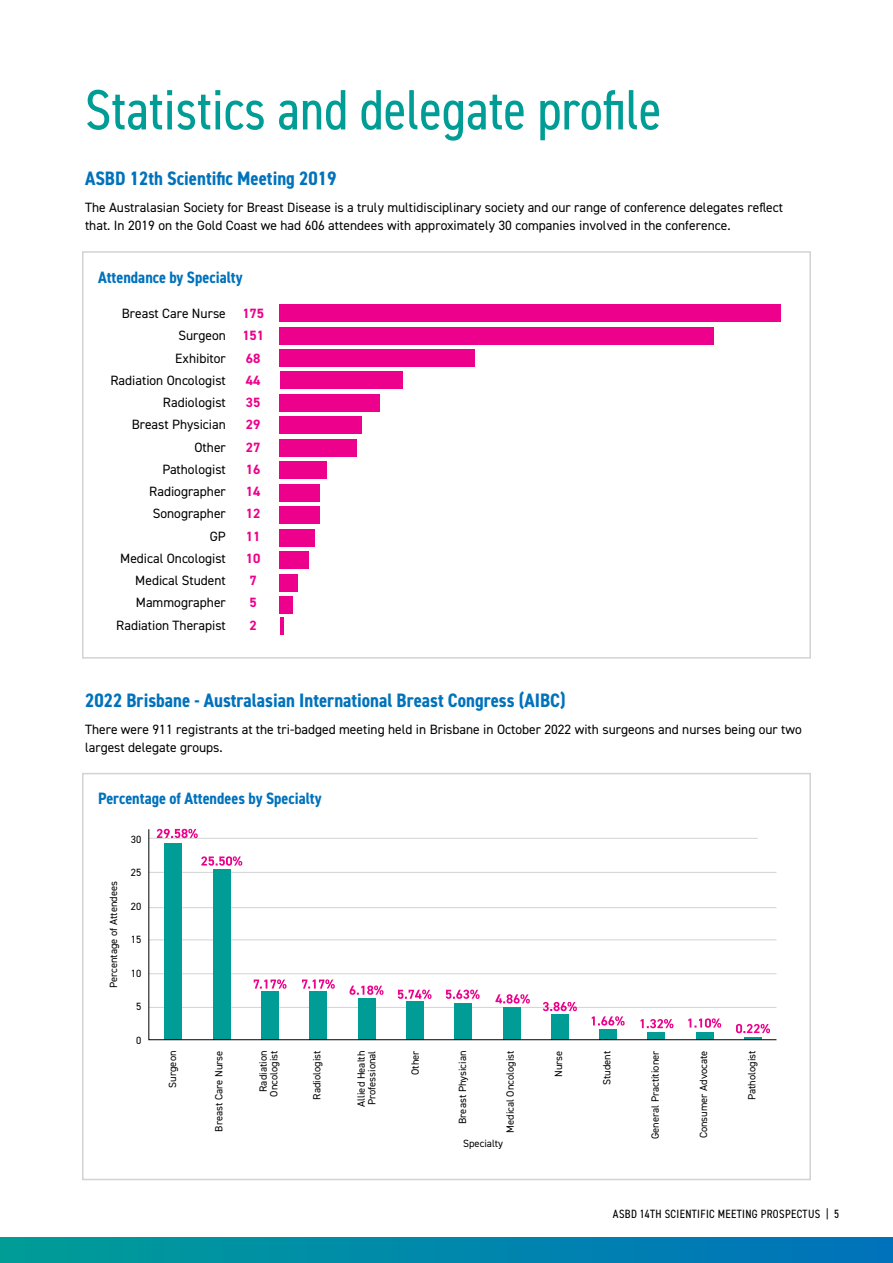
<style>
.page{position:relative;width:893px;height:1263px;background:#fff}
.page>*{position:absolute;margin:0;border:0;box-sizing:border-box;transform-origin:0 0}
.t1{font:condensed 57px "DIN2014";color:#009d96}
.t2{font:700 condensed 19.5px "DIN2014";color:#0072bc}
.t3{font:700 condensed 16.5px "DIN2014";color:#0072bc}
.t4{font:13.5px/22.2px "DIN2014";color:#000}
.t5{font:700 13.5px/22.2px "DIN2014";color:#ec008c;text-align:center}
.t6{font:condensed 12px "DIN2014";letter-spacing:.03em;color:#000}
.t7{font:10.5px/10.5px "DIN2014";color:#000;text-align:center}
</style>
<div class="page">
<div style="left:82px;top:773px;width:729px;height:407px;border:2px solid #d1d3d4"></div>
<div style="left:82px;top:251px;width:729px;height:408px;border:2px solid #d1d3d4"></div>
<div style="left:0;top:1237px;width:893px;height:26px;background:linear-gradient(to right,#009d98,#0072bc)"></div>
<div style="left:280px;top:305px;width:501px;height:17px;background:#ec008c"></div>
<div style="left:280px;top:327px;width:434px;height:17px;background:#ec008c"></div>
<div style="left:280px;top:349px;width:195px;height:17px;background:#ec008c"></div>
<div style="left:280px;top:372px;width:122px;height:17px;background:#ec008c"></div>
<div style="left:280px;top:394px;width:100px;height:17px;background:#ec008c"></div>
<div style="left:280px;top:417px;width:82px;height:17px;background:#ec008c"></div>
<div style="left:280px;top:484px;width:40px;height:17px;background:#ec008c"></div>
<div style="left:280px;top:439px;width:77px;height:17px;background:#ec008c"></div>
<div style="left:280px;top:507px;width:40px;height:17px;background:#ec008c"></div>
<div style="left:280px;top:462px;width:47px;height:17px;background:#ec008c"></div>
<div style="left:280px;top:529px;width:35px;height:17px;background:#ec008c"></div>
<div style="left:280px;top:574px;width:18px;height:17px;background:#ec008c"></div>
<div style="left:280px;top:596px;width:13px;height:17px;background:#ec008c"></div>
<hr style="left:280px;top:617px;width:4px;height:17px;background:#ec008c">
<div style="left:280px;top:552px;width:29px;height:17px;background:#ec008c"></div>
<svg style="left:148px;top:829px;width:629px;height:211px"></svg>
<h1 class="t1" style="left:85px;top:72px;width:578px">Statistics and delegate profile</h1>
<h2 class="t2" style="left:85px;top:166px;width:253px">ASBD 12th Scientific Meeting 2019</h2>
<p class="t4" style="left:85px;top:198px;width:699px;line-height:18px">The Australasian Society for Breast Disease is a truly multidisciplinary society and our range of conference delegates reflect that. In 2019 on the Gold Coast we had 606 attendees with approximately 30 companies involved in the conference.</p>
<p class="t3" style="left:98px;top:266px;width:146px">Attendance by Specialty</p>
<p class="t4" style="left:110px;top:302px;width:117px;text-align:right">Breast Care Nurse<br>Surgeon<br>Exhibitor<br>Radiation Oncologist<br>Radiologist<br>Breast Physician<br>Other<br>Pathologist<br>Radiographer<br>Sonographer<br>GP<br>Medical Oncologist<br>Medical Student<br>Mammographer<br>Radiation Therapist</p>
<p class="t5" style="left:242px;top:302px;width:23px">175<br>151<br>68<br>44<br>35<br>29<br>27<br>16<br>14<br>12<br>11<br>10<br>7<br>5<br>2</p>
<h2 class="t2" style="left:85px;top:687px;width:482px">2022 Brisbane - Australasian International Breast Congress (AIBC)</h2>
<p class="t4" style="left:85px;top:720px;width:718px;line-height:18px">There were 911 registrants at the tri-badged meeting held in Brisbane in October 2022 with surgeons and nurses being our two largest delegate groups.</p>
<p class="t3" style="left:98px;top:788px;width:225px">Percentage of Attendees by Specialty</p>
<p class="t7" style="left:108px;top:988px;width:108px;rotate:-90deg">Percentage of Attendees</p>
<p class="t7" style="left:131px;top:834px;width:12px">30</p>
<p class="t7" style="left:131px;top:867px;width:12px">25</p>
<p class="t7" style="left:131px;top:901px;width:12px">20</p>
<p class="t7" style="left:131px;top:934px;width:12px">15</p>
<p class="t7" style="left:131px;top:968px;width:12px">10</p>
<p class="t7" style="left:136px;top:1001px;width:7px">5</p>
<p class="t7" style="left:136px;top:1035px;width:7px">0</p>
<p class="t7" style="left:167px;top:1088px;width:38px;rotate:-90deg">Surgeon</p>
<p class="t7" style="left:213px;top:1132px;width:82px;rotate:-90deg">Breast Care Nurse</p>
<p class="t7" style="left:258px;top:1097px;width:47px;rotate:-90deg">Radiation<br>Oncologist</p>
<p class="t7" style="left:311px;top:1099px;width:50px;rotate:-90deg">Radiologist</p>
<p class="t7" style="left:356px;top:1107px;width:58px;text-align:left;rotate:-90deg">Allied Health<br>Professional</p>
<p class="t7" style="left:410px;top:1075px;width:26px;rotate:-90deg">Other</p>
<p class="t7" style="left:457px;top:1124px;width:75px;rotate:-90deg">Breast Physician</p>
<p class="t7" style="left:505px;top:1133px;width:84px;rotate:-90deg">Medical Oncologist</p>
<p class="t7" style="left:553px;top:1077px;width:28px;rotate:-90deg">Nurse</p>
<p class="t7" style="left:601px;top:1085px;width:36px;rotate:-90deg">Student</p>
<p class="t7" style="left:650px;top:1139px;width:90px;rotate:-90deg">General Practitioner</p>
<p class="t7" style="left:698px;top:1138px;width:89px;rotate:-90deg">Consumer Advocate</p>
<p class="t7" style="left:746px;top:1100px;width:51px;rotate:-90deg">Pathologist</p>
<p class="t7" style="left:463px;top:1138px;width:42px">Specialty</p>
<p class="t6" style="left:613px;top:1206px;width:228px">ASBD 14TH SCIENTIFIC MEETING PROSPECTUS | 5</p>
</div>
